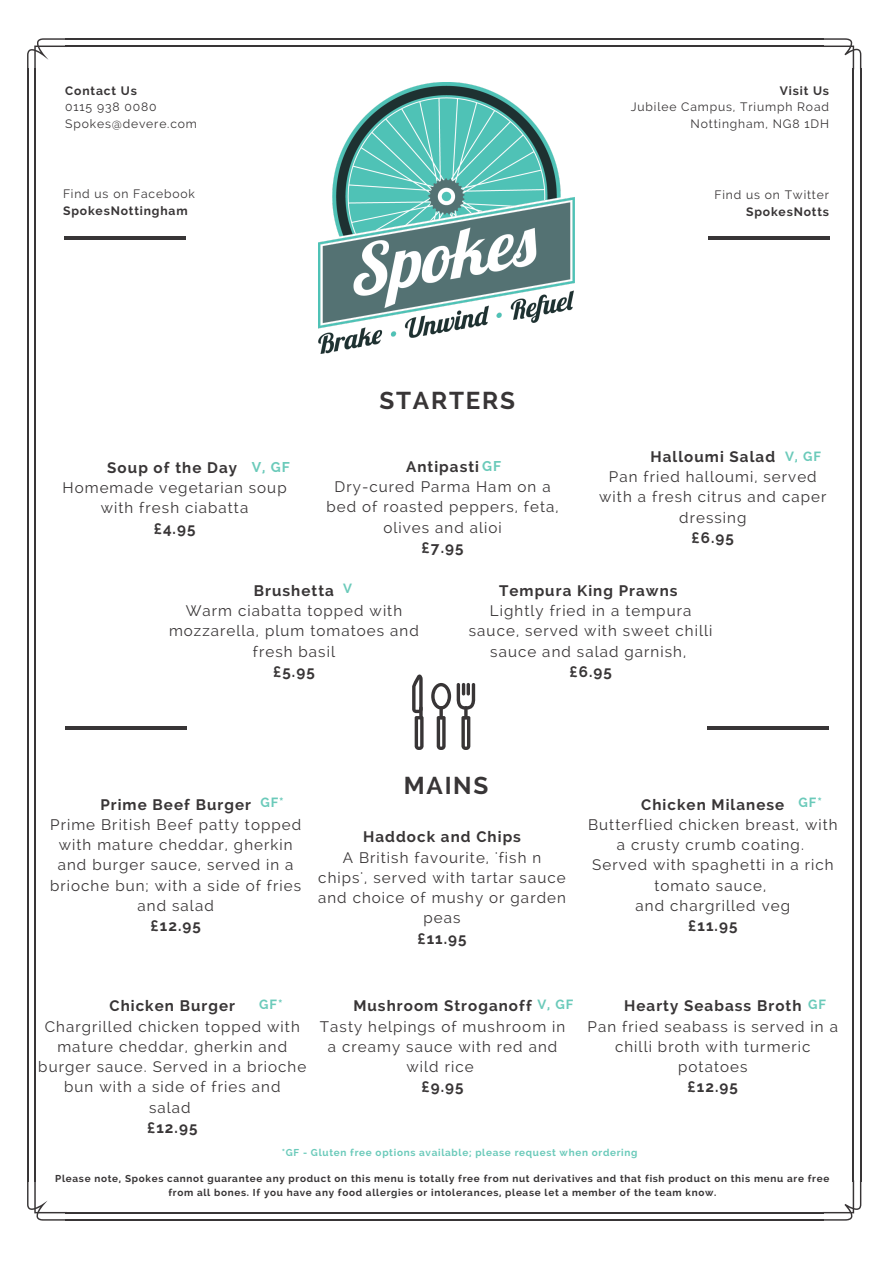
<style>
.page{position:relative;width:893px;height:1263px;background:#fff}
.page>*{position:absolute;margin:0;border:0;box-sizing:border-box;transform-origin:0 0}
.t1{font:700 24.3px "Raleway";letter-spacing:.07em;color:#383536}
.t2{font:15.15px/20.2px "Raleway";letter-spacing:.07em;color:#383536;text-align:center}
.t3{font:700 15.15px "Raleway";letter-spacing:.07em;color:#383536}
.t4{font:700 14.1px "Raleway";color:#6bcaba}
.t5{font:700 13.2px "Raleway";letter-spacing:.07em;color:#6bcaba}
.t6{font:12.15px/17px "Raleway";letter-spacing:.07em;color:#383536}
.t7{font:700 12.15px "Raleway";letter-spacing:.07em;color:#383536}
.t8{font:700 9.9px/13.5px "Raleway";letter-spacing:.07em;color:#383536;text-align:center}
.t9{font:700 9.9px "Raleway";letter-spacing:.07em;color:#6bcaba}
.s1{font-size:14.1px;color:#6bcaba}
</style>
<div class="page">
<svg style="left:27px;top:38px;width:40px;height:30px"></svg>
<hr style="left:27px;top:68px;width:2px;height:1113px;background:#383536">
<hr style="left:34px;top:68px;width:2px;height:1113px;background:#383536">
<svg style="left:27px;top:1181px;width:40px;height:39px"></svg>
<hr style="left:66px;top:1219px;width:758px;height:1px;background:#383536">
<hr style="left:66px;top:1212px;width:758px;height:1px;background:#383536">
<svg style="left:823px;top:1180px;width:38px;height:40px"></svg>
<hr style="left:860px;top:68px;width:1px;height:1113px;background:#383536">
<hr style="left:853px;top:68px;width:1px;height:1113px;background:#383536">
<svg style="left:823px;top:38px;width:38px;height:31px"></svg>
<hr style="left:66px;top:38px;width:758px;height:2px;background:#383536">
<hr style="left:66px;top:46px;width:758px;height:1px;background:#383536">
<svg style="left:461px;top:716px;width:9px;height:34px"></svg>
<svg style="left:464px;top:706px;width:4px;height:13px"></svg>
<svg style="left:437px;top:716px;width:9px;height:34px"></svg>
<svg style="left:439px;top:706px;width:4px;height:13px"></svg>
<svg style="left:431px;top:683px;width:44px;height:27px"></svg>
<svg style="left:412px;top:674px;width:12px;height:76px"></svg>
<hr style="left:64px;top:236px;width:122px;height:4px;background:#383536">
<hr style="left:65px;top:726px;width:122px;height:4px;background:#383536">
<hr style="left:708px;top:236px;width:122px;height:4px;background:#383536">
<hr style="left:707px;top:726px;width:122px;height:4px;background:#383536">
<img style="left:319px;top:82px;width:255px;height:272px">
<p class="t7" style="left:65px;top:83px;width:73px">Contact Us</p>
<p class="t6" style="left:65px;top:99px;width:133px">0115 938 0080<br>Spokes@devere.com</p>
<p class="t6" style="left:63px;top:185px;width:133px">Find us on Facebook</p>
<p class="t7" style="left:63px;top:204px;width:126px">SpokesNottingham</p>
<p class="t7" style="left:780px;top:83px;width:51px">Visit Us</p>
<p class="t6" style="left:631px;top:99px;width:200px;text-align:right">Jubilee Campus, Triumph Road<br>Nottingham, NG8 1DH</p>
<p class="t6" style="left:714px;top:187px;width:116px">Find us on Twitter</p>
<p class="t7" style="left:746px;top:205px;width:85px">SpokesNotts</p>
<p class="t3" style="left:107px;top:459px;width:131px">Soup of the Day</p>
<p class="t2" style="left:62px;top:478px;width:226px">Homemade vegetarian soup with fresh ciabatta</p>
<p class="t3" style="left:154px;top:519px;width:43px">£4.95</p>
<p class="t4" style="left:252px;top:459px;width:40px">V, GF</p>
<h1 class="t1" style="left:380px;top:386px;width:137px">STARTERS</h1>
<p class="t3" style="left:406px;top:458px;width:97px">Antipasti<span class="s1">GF</span></p>
<p class="t2" style="left:334px;top:477px;width:218px">Dry-cured Parma Ham on a</p>
<p class="t2" style="left:326px;top:497px;width:234px">bed of roasted peppers, feta,</p>
<p class="t2" style="left:383px;top:517px;width:120px">olives and alioi</p>
<p class="t3" style="left:422px;top:539px;width:43px">£7.95</p>
<p class="t3" style="left:650px;top:447px;width:126px">Halloumi Salad</p>
<p class="t2" style="left:599px;top:466px;width:229px">Pan fried halloumi, served with a fresh citrus and caper dressing</p>
<p class="t3" style="left:692px;top:528px;width:44px">£6.95</p>
<p class="t5" style="left:785px;top:448px;width:37px">V, GF</p>
<p class="t5" style="left:343px;top:581px;width:10px">V</p>
<p class="t3" style="left:254px;top:581px;width:82px">Brushetta</p>
<p class="t2" style="left:169px;top:600px;width:251px">Warm ciabatta topped with mozzarella, plum tomatoes and fresh basil</p>
<p class="t3" style="left:273px;top:662px;width:43px">£5.95</p>
<p class="t3" style="left:499px;top:581px;width:180px">Tempura King Prawns</p>
<p class="t2" style="left:469px;top:600px;width:245px">Lightly fried in a tempura sauce, served with sweet chilli sauce and salad garnish,</p>
<p class="t3" style="left:569px;top:662px;width:44px">£6.95</p>
<h1 class="t1" style="left:404px;top:771px;width:86px">MAINS</h1>
<p class="t5" style="left:260px;top:795px;width:25px">GF*</p>
<p class="t5" style="left:799px;top:795px;width:25px">GF*</p>
<p class="t3" style="left:100px;top:795px;width:152px">Prime Beef Burger</p>
<p class="t2" style="left:50px;top:814px;width:253px">Prime British Beef patty topped with mature cheddar, gherkin and burger sauce, served in a brioche bun; with a side of fries and salad</p>
<p class="t3" style="left:151px;top:917px;width:52px">£12.95</p>
<p class="t3" style="left:641px;top:795px;width:145px">Chicken Milanese</p>
<p class="t2" style="left:588px;top:814px;width:251px">Butterflied chicken breast, with a crusty crumb coating.<br>Served with spaghetti in a rich tomato sauce,<br>and chargrilled veg</p>
<p class="t3" style="left:688px;top:917px;width:51px">£11.95</p>
<p class="t3" style="left:363px;top:828px;width:159px">Haddock and Chips</p>
<p class="t2" style="left:318px;top:847px;width:249px">A British favourite, 'fish n chips', served with tartar sauce and choice of mushy or garden peas</p>
<p class="t3" style="left:417px;top:929px;width:51px">£11.95</p>
<p class="t5" style="left:259px;top:996px;width:25px">GF*</p>
<p class="t3" style="left:109px;top:997px;width:127px">Chicken Burger</p>
<p class="t2" style="left:38px;top:1016px;width:270px">Chargrilled chicken topped with mature cheddar, gherkin and burger sauce. Served in a brioche bun with a side of fries and<br>salad</p>
<p class="t3" style="left:147px;top:1118px;width:52px">£12.95</p>
<p class="t5" style="left:537px;top:996px;width:37px">V, GF</p>
<p class="t5" style="left:808px;top:996px;width:19px">GF</p>
<p class="t3" style="left:353px;top:997px;width:180px">Mushroom Stroganoff</p>
<p class="t2" style="left:320px;top:1016px;width:247px">Tasty helpings of mushroom in a creamy sauce with red and wild rice</p>
<p class="t3" style="left:421px;top:1078px;width:44px">£9.95</p>
<p class="t3" style="left:624px;top:997px;width:179px">Hearty Seabass Broth</p>
<p class="t2" style="left:588px;top:1016px;width:252px">Pan fried seabass is served in a chilli broth with turmeric potatoes</p>
<p class="t3" style="left:688px;top:1078px;width:52px">£12.95</p>
<p class="t9" style="left:282px;top:1147px;width:357px">*GF - Gluten free options available; please request when ordering</p>
<p class="t8" style="left:55px;top:1172px;width:776px">Please note, Spokes cannot guarantee any product on this menu is totally free from nut derivatives and that fish product on this menu are free from all bones. If you have any food allergies or intolerances, please let a member of the team know.</p>
</div>
